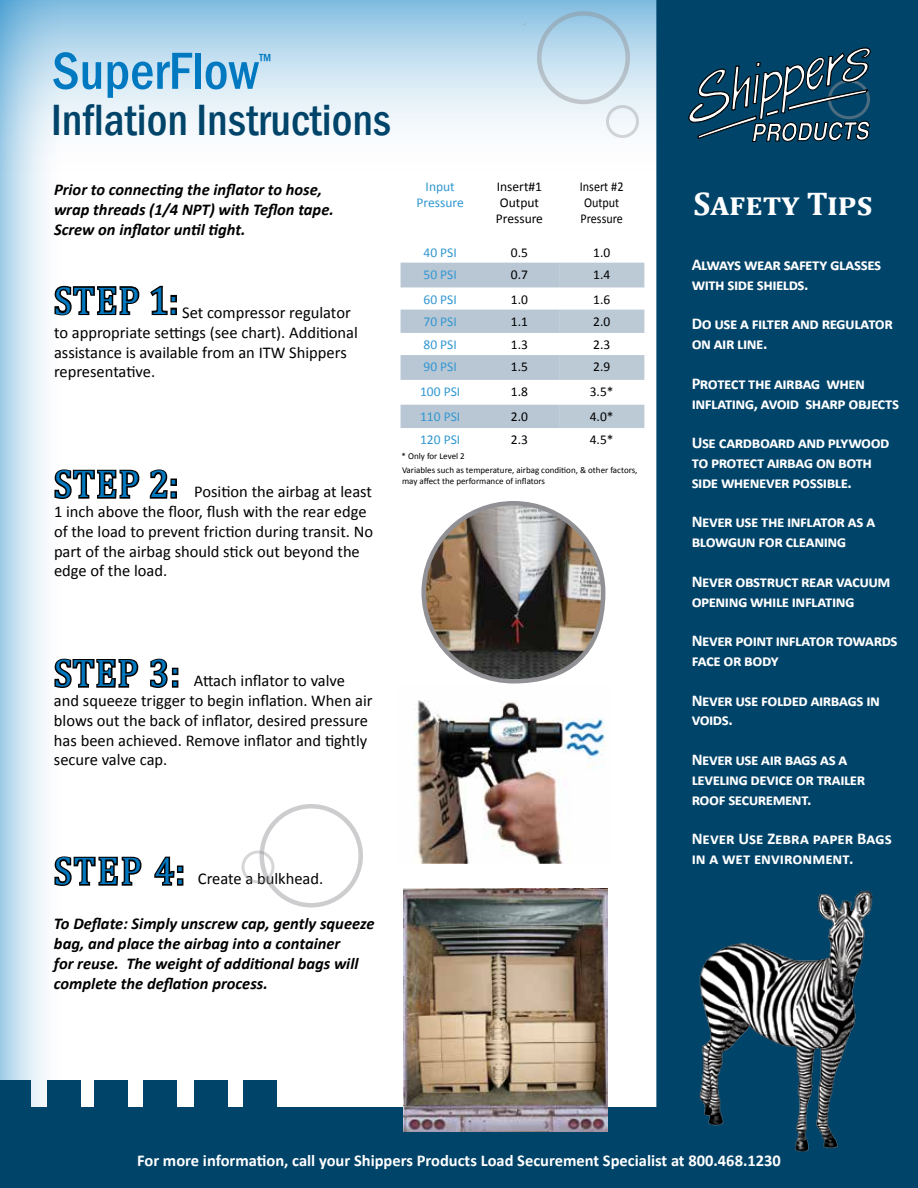
<style>
.page{position:relative;width:918px;height:1188px;background:#fff}
.page>*{position:absolute;margin:0;border:0;box-sizing:border-box;transform-origin:0 0}
.t1{font:500 condensed 54px "Franklin Gothic";color:#0079c1}
.t2{font:500 condensed 45px "Franklin Gothic";color:#00446a}
.t3{font:38.85px "Cambria";letter-spacing:.05em;color:#0079c1;scale:.93 1}
.t4{font:38.55px "Cambria";color:#0079c1;scale:.93 1}
.t5{font:700 33px "Cambria";color:#fff}
.t6{font:500 condensed 18px "Franklin Gothic";color:#0079c1}
.t7{font:16.5px/19.8px "Calibri";color:#000}
.t8{font:700 16.5px/19.8px "Calibri";letter-spacing:-.03em;color:#fff}
.t9{font:italic 700 16.5px/19.8px "Calibri";color:#000}
.t10{font:700 16.5px/19.8px "Calibri";color:#fff}
.t11{font:13.5px/16.2px "Calibri";color:#000}
.t12{font:13.5px "Calibri";color:#3297d1}
.t13{font:13.5px/16.2px "Calibri";color:#000;scale:.9 1}
.t14{font:13.5px/16.2px "Calibri";color:#3197d1;text-align:center}
.t15{font:9px/10.8px "Calibri";color:#000}
</style>
<div class="page">
<svg style="left:74px;top:0;width:582px;height:129px;background:#c3dfef"></svg>
<svg style="left:521px;top:20px;width:8px;height:9px"></svg>
<div style="left:656px;top:0;width:262px;height:1107px;background:#00446a"></div>
<img style="left:426px;top:503px;width:177px;height:178px">
<div style="left:421px;top:501px;width:184px;height:183px;border:4px solid #919195;border-radius:50%"></div>
<svg style="left:401px;top:128px;width:243px;height:300px"></svg>
<div style="left:537px;top:11px;width:93px;height:93px;border:4px solid #919195;border-radius:50%"></div>
<svg style="left:0;top:0;width:74px;height:1107px"></svg>
<svg style="left:52px;top:284px;width:88px;height:33px"></svg>
<svg style="left:150px;top:285px;width:18px;height:31px"></svg>
<div style="left:170px;top:295px;width:7px;height:7px;border:3px solid #000"></div>
<div style="left:170px;top:308px;width:7px;height:7px;border:3px solid #000"></div>
<svg style="left:52px;top:468px;width:88px;height:32px"></svg>
<svg style="left:149px;top:469px;width:19px;height:30px"></svg>
<div style="left:170px;top:479px;width:7px;height:7px;border:3px solid #000"></div>
<div style="left:170px;top:491px;width:7px;height:8px;border:3px solid #000"></div>
<svg style="left:52px;top:657px;width:87px;height:32px"></svg>
<svg style="left:150px;top:658px;width:18px;height:30px"></svg>
<div style="left:172px;top:668px;width:6px;height:7px;border:3px solid #000"></div>
<div style="left:172px;top:680px;width:6px;height:8px;border:3px solid #000"></div>
<svg style="left:52px;top:855px;width:90px;height:32px"></svg>
<svg style="left:154px;top:856px;width:21px;height:30px"></svg>
<div style="left:177px;top:866px;width:6px;height:7px;border:3px solid #000"></div>
<div style="left:177px;top:878px;width:6px;height:8px;border:3px solid #000"></div>
<div style="left:0;top:1080px;width:31px;height:32px;background:#00446a"></div>
<div style="left:47px;top:1080px;width:33px;height:32px;background:#00446a"></div>
<div style="left:95px;top:1080px;width:33px;height:32px;background:#00446a"></div>
<div style="left:143px;top:1080px;width:34px;height:32px;background:#00446a"></div>
<div style="left:194px;top:1080px;width:33px;height:32px;background:#00446a"></div>
<div style="left:244px;top:1080px;width:33px;height:32px;background:#00446a"></div>
<div style="left:0;top:1107px;width:918px;height:81px;background:#00446a"></div>
<div style="left:260px;top:804px;width:103px;height:104px;border:4px solid #919195;border-radius:50%"></div>
<div style="left:242px;top:850px;width:32px;height:34px;border:3px solid #919195;border-radius:50%"></div>
<div style="left:606px;top:105px;width:33px;height:33px;border:3px solid #919195;border-radius:50%"></div>
<img style="left:414px;top:700px;width:191px;height:163px">
<img style="left:404px;top:888px;width:204px;height:243px">
<img style="left:696px;top:886px;width:181px;height:266px">
<svg style="left:688px;top:48px;width:183px;height:94px;background:#25546f"></svg>
<h1 class="t1" style="left:52px;top:35px;width:208px">SuperFlow</h1>
<p class="t6" style="left:259px;top:49px;width:14px">™</p>
<h2 class="t2" style="left:51px;top:90px;width:341px">Inflation Instructions</h2>
<p class="t9" style="left:54px;top:180px;width:281px">Prior to connecting the inflator to hose, wrap threads (1/4 NPT) with Teflon tape.<br>Screw on inflator until tight.</p>
<h3 class="t3" style="left:54px;top:277px;width:135px">STEP 1:</h3>
<p class="t7" style="left:54px;top:303px;width:306px;text-indent:128px">Set compressor regulator to appropriate settings (see chart). Additional assistance is available from an ITW Shippers representative.</p>
<h3 class="t3" style="left:54px;top:461px;width:135px">STEP 2:</h3>
<p class="t7" style="left:54px;top:482px;width:321px;text-indent:140px">Position the airbag at least 1 inch above the floor, flush with the rear edge of the load to prevent friction during transit. No part of the airbag should stick out beyond the edge of the load.</p>
<p class="t14" style="left:417px;top:179px;width:49px">Input<br>Pressure</p>
<p class="t11" style="left:496px;top:179px;width:49px">Insert#1<br>Output<br>Pressure</p>
<p class="t13" style="left:580px;top:179px;width:50px">Insert #2<br>Output<br>Pressure</p>
<p class="t12" style="left:424px;top:244px;width:35px">40 PSI</p>
<p class="t11" style="left:511px;top:244px;width:19px">0.5</p>
<p class="t11" style="left:593px;top:244px;width:19px">1.0</p>
<p class="t12" style="left:424px;top:266px;width:35px">50 PSI</p>
<p class="t11" style="left:511px;top:266px;width:19px">0.7</p>
<p class="t11" style="left:593px;top:266px;width:19px">1.4</p>
<p class="t12" style="left:424px;top:291px;width:35px">60 PSI</p>
<p class="t11" style="left:511px;top:291px;width:19px">1.0</p>
<p class="t11" style="left:593px;top:291px;width:19px">1.6</p>
<p class="t12" style="left:424px;top:313px;width:35px">70 PSI</p>
<p class="t11" style="left:511px;top:313px;width:19px">1.1</p>
<p class="t11" style="left:593px;top:313px;width:19px">2.0</p>
<p class="t12" style="left:424px;top:336px;width:35px">80 PSI</p>
<p class="t11" style="left:511px;top:337px;width:19px">1.3</p>
<p class="t11" style="left:593px;top:337px;width:19px">2.3</p>
<p class="t12" style="left:424px;top:358px;width:35px">90 PSI</p>
<p class="t11" style="left:511px;top:359px;width:19px">1.5</p>
<p class="t11" style="left:593px;top:359px;width:19px">2.9</p>
<p class="t12" style="left:420px;top:383px;width:42px">100 PSI</p>
<p class="t11" style="left:511px;top:383px;width:19px">1.8</p>
<p class="t11" style="left:590px;top:383px;width:25px">3.5*</p>
<p class="t12" style="left:420px;top:408px;width:42px">110 PSI</p>
<p class="t11" style="left:511px;top:408px;width:19px">2.0</p>
<p class="t11" style="left:590px;top:408px;width:25px">4.0*</p>
<p class="t12" style="left:420px;top:431px;width:42px">120 PSI</p>
<p class="t11" style="left:511px;top:432px;width:19px">2.3</p>
<p class="t11" style="left:590px;top:432px;width:25px">4.5*</p>
<p class="t15" style="left:402px;top:451px;width:65px">* Only for Level 2</p>
<p class="t15" style="left:402px;top:465px;width:237px">Variables such as temperature, airbag condition, &amp; other factors, may affect the performance of inflators</p>
<h3 class="t4" style="left:54px;top:650px;width:137px">STEP 3:</h3>
<p class="t7" style="left:54px;top:671px;width:320px;text-indent:140px">Attach inflator to valve and squeeze trigger to begin inflation. When air blows out the back of inflator, desired pressure has been achieved. Remove inflator and tightly secure valve cap.</p>
<h3 class="t3" style="left:54px;top:848px;width:142px">STEP 4:</h3>
<p class="t7" style="left:198px;top:869px;width:127px">Create a bulkhead.</p>
<p class="t9" style="left:54px;top:914px;width:322px">To Deflate: Simply unscrew cap, gently squeeze bag, and place the airbag into a container<br>for reuse. The weight of additional bags will complete the deflation process.</p>
<h3 class="t5" style="left:693px;top:180px;width:181px">Safety Tips</h3>
<p class="t8" style="left:692px;top:255px;width:191px">Always wear safety glasses with side shields.</p>
<p class="t8" style="left:692px;top:314px;width:203px">Do use a filter and regulator on air line.</p>
<p class="t8" style="left:692px;top:373px;width:209px">Protect the airbag when inflating, avoid sharp objects</p>
<p class="t8" style="left:692px;top:433px;width:199px">Use cardboard and plywood to protect airbag on both side whenever possible.</p>
<p class="t8" style="left:692px;top:512px;width:185px">Never use the inflator as a blowgun for cleaning</p>
<p class="t8" style="left:692px;top:571px;width:200px">Never obstruct rear vacuum opening while inflating</p>
<p class="t8" style="left:692px;top:631px;width:208px">Never point inflator towards face or body</p>
<p class="t8" style="left:692px;top:690px;width:190px">Never use folded airbags in voids.</p>
<p class="t8" style="left:692px;top:750px;width:175px">Never use air bags as a leveling device or trailer roof securement.</p>
<p class="t10" style="left:692px;top:829px;width:202px">Never Use Zebra paper Bags in a wet environment.</p>
<p class="t10" style="left:137px;top:1150px;width:645px">For more information, call your Shippers Products Load Securement Specialist at 800.468.1230</p>
</div>
